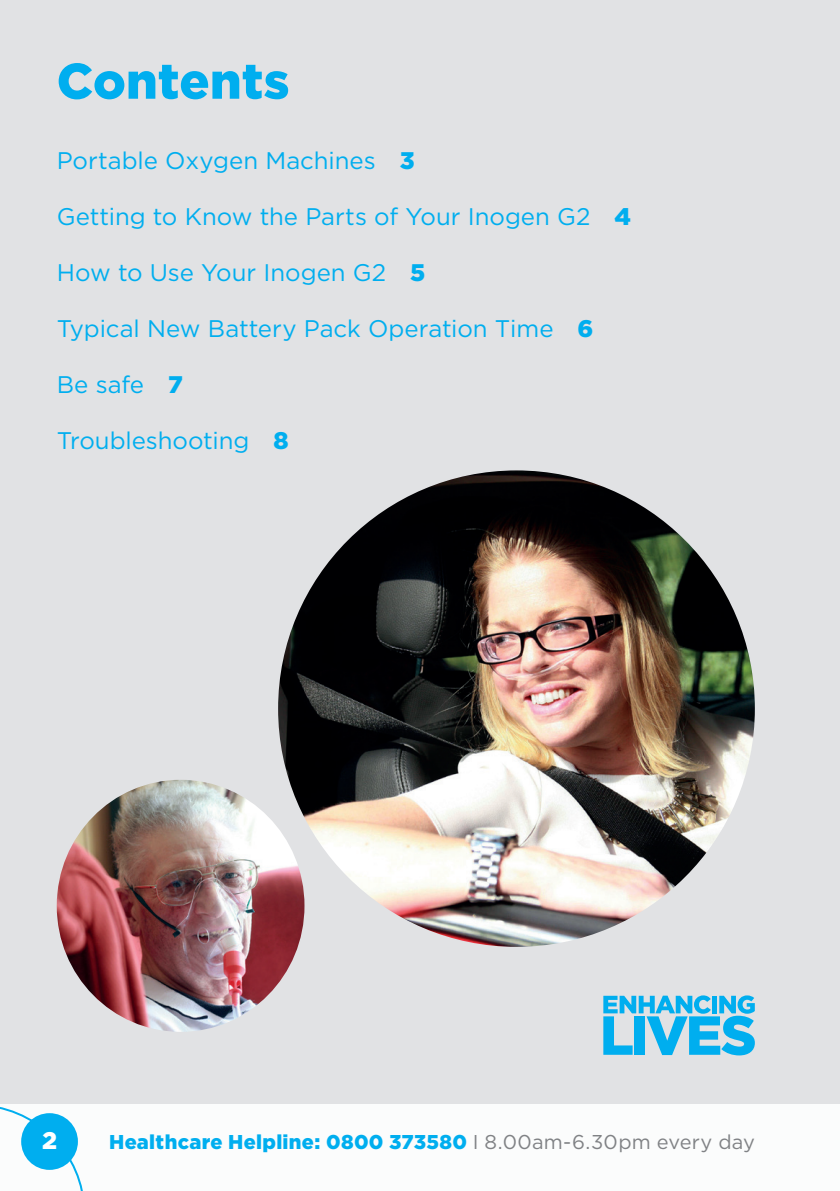
<style>
.page{position:relative;width:840px;height:1191px;background:#fff}
.page>*{position:absolute;margin:0;border:0;box-sizing:border-box;transform-origin:0 0}
.t1{font:900 50px "Gotham";color:#00aeef}
.t2{font:24px "Gotham";letter-spacing:-.005em;color:#00aeef}
.t3{font:900 24px "Gotham";color:#fff}
.t4{font:900 20px "Gotham";letter-spacing:.015em;color:#00aeef}
.s1{font-weight:900}
.s2{font-weight:400;color:#808285}
</style>
<div class="page">
<div style="left:0;top:0;width:839px;height:1191px;background:#e1e2e4"></div>
<img style="left:278px;top:470px;width:476px;height:476px;border-radius:238px">
<img style="left:57px;top:780px;width:247px;height:251px">
<svg style="left:603px;top:995px;width:151px;height:60px"></svg>
<div style="left:0;top:1104px;width:839px;height:87px;background:#fff"></div>
<svg style="left:0;top:1107px;width:83px;height:84px"></svg>
<div style="left:21px;top:1113px;width:57px;height:56px;background:#00aeef;border-radius:50%"></div>
<h1 class="t1" style="left:57px;top:52px;width:234px">Contents</h1>
<p class="t2" style="left:57px;top:147px;width:359px">Portable Oxygen Machines <span class="s1">3</span></p>
<p class="t2" style="left:57px;top:203px;width:575px">Getting to Know the Parts of Your Inogen G2 <span class="s1">4</span></p>
<p class="t2" style="left:57px;top:259px;width:370px">How to Use Your Inogen G2 <span class="s1">5</span></p>
<p class="t2" style="left:57px;top:315px;width:538px">Typical New Battery Pack Operation Time <span class="s1">6</span></p>
<p class="t2" style="left:57px;top:371px;width:128px">Be safe <span class="s1">7</span></p>
<p class="t2" style="left:57px;top:427px;width:233px">Troubleshooting <span class="s1">8</span></p>
<p class="t3" style="left:42px;top:1126px;width:16px">2</p>
<p class="t4" style="left:109px;top:1130px;width:647px">Healthcare Helpline: 0800 373580 <span class="s2">I</span> <span class="s2">8.00am-6.30pm every day</span></p>
</div>
